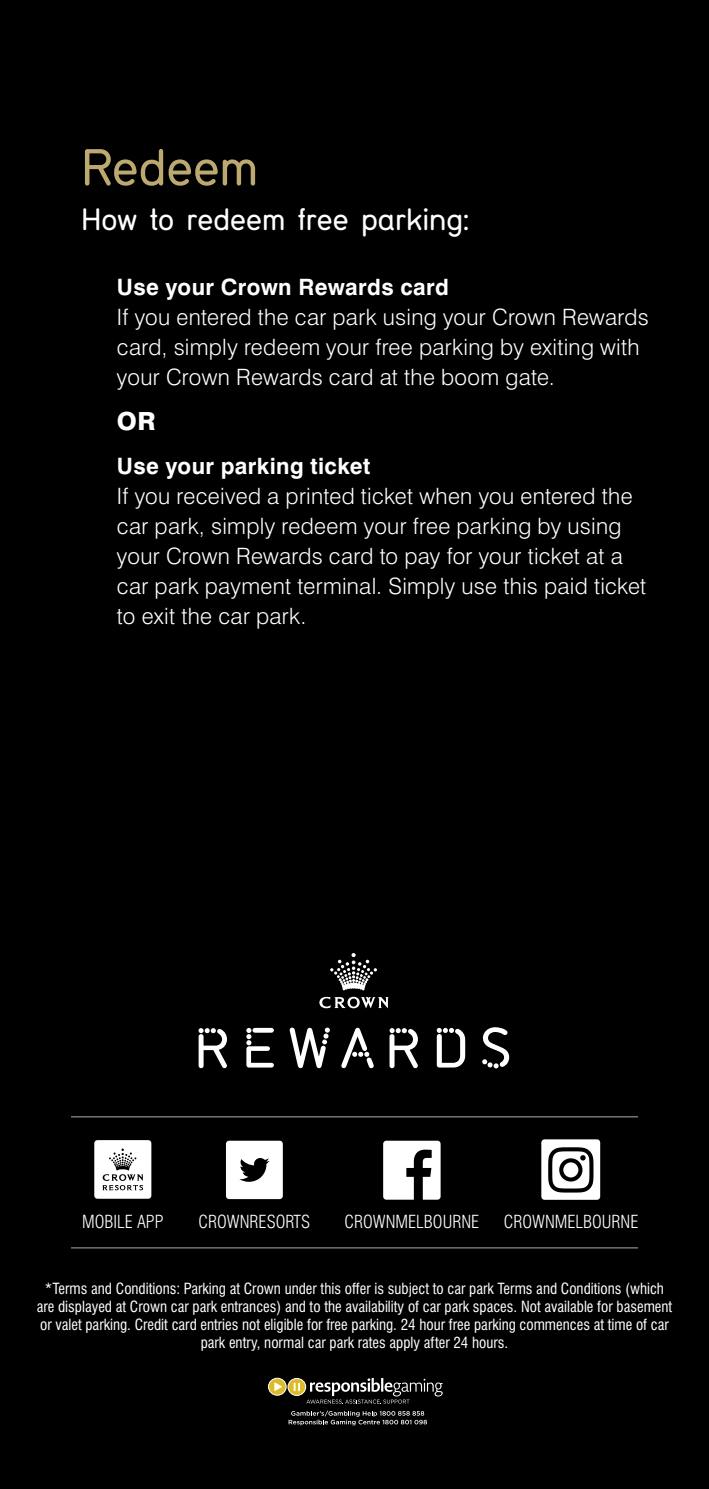
<style>
.page{position:relative;width:709px;height:1489px;background:#fff}
.page>*{position:absolute;margin:0;border:0;box-sizing:border-box;transform-origin:0 0}
.t1{font:50px "Gravostyle Basic";color:#bca970}
.t2{font:30px "Gravostyle Basic";color:#fff}
.t3{font:800 25px "Swiss 721 BT";color:#fff}
.t4{font:300 22.5px/30px "Swiss 721 BT";letter-spacing:.015em;color:#fff}
.t5{font:700 22.5px "Swiss 721 BT";letter-spacing:.015em;color:#fff}
.t6{font:300 condensed 17.75px "Swiss 721 BT";color:#fff}
.t7{font:condensed 15px/18px "Swiss 721 BT";color:#fff;text-align:center}
</style>
<div class="page">
<div style="left:0;top:0;width:709px;height:1488px;background:#000"></div>
<svg style="left:319px;top:996px;width:70px;height:12px"></svg>
<svg style="left:330px;top:953px;width:47px;height:37px"></svg>
<svg style="left:482px;top:1027px;width:28px;height:41px"></svg>
<svg style="left:198px;top:1028px;width:29px;height:40px"></svg>
<svg style="left:246px;top:1027px;width:28px;height:40px"></svg>
<svg style="left:289px;top:1027px;width:41px;height:41px"></svg>
<svg style="left:341px;top:1027px;width:33px;height:41px"></svg>
<svg style="left:389px;top:1028px;width:29px;height:40px"></svg>
<svg style="left:437px;top:1027px;width:28px;height:40px"></svg>
<hr style="left:71px;top:1247px;width:567px;height:1px;background:#939598">
<hr style="left:71px;top:1116px;width:567px;height:1px;background:#939598">
<div style="left:94px;top:1140px;width:57px;height:58px;background:#fff;border-radius:3px"></div>
<svg style="left:102px;top:1148px;width:41px;height:42px"></svg>
<svg style="left:226px;top:1140px;width:57px;height:58px;background:#d9d9d9"></svg>
<svg style="left:383px;top:1140px;width:57px;height:59px"></svg>
<svg style="left:541px;top:1139px;width:59px;height:60px"></svg>
<svg style="left:288px;top:1378px;width:18px;height:17px"></svg>
<div style="left:288px;top:1377px;width:18px;height:18px;border:1px solid #fff;border-radius:50%"></div>
<svg style="left:268px;top:1377px;width:18px;height:17px"></svg>
<div style="left:268px;top:1377px;width:18px;height:18px;border:1px solid #fff;border-radius:50%"></div>
<svg style="left:274px;top:1382px;width:8px;height:8px"></svg>
<svg style="left:294px;top:1382px;width:6px;height:8px"></svg>
<svg style="left:288px;top:1410px;width:139px;height:15px"></svg>
<svg style="left:306px;top:1377px;width:137px;height:26px"></svg>
<h1 class="t1" style="left:81px;top:135px;width:178px">Redeem</h1>
<h2 class="t2" style="left:81px;top:200px;width:389px">How to redeem free parking:</h2>
<h3 class="t5" style="left:117px;top:273px;width:333px">Use your Crown Rewards card</h3>
<h3 class="t4" style="left:117px;top:302px;width:533px">If you entered the car park using your Crown Rewards card, simply redeem your free parking by exiting with your Crown Rewards card at the boom gate.</h3>
<h3 class="t3" style="left:117px;top:405px;width:40px">OR</h3>
<h3 class="t5" style="left:117px;top:452px;width:255px">Use your parking ticket</h3>
<h3 class="t4" style="left:117px;top:480px;width:531px">If you received a printed ticket when you entered the car park, simply redeem your free parking by using your Crown Rewards card to pay for your ticket at a car park payment terminal. Simply use this paid ticket to exit the car park.</h3>
<p class="t6" style="left:82px;top:1211px;width:83px">MOBILE APP</p>
<p class="t6" style="left:198px;top:1211px;width:113px">CROWNRESORTS</p>
<p class="t6" style="left:344px;top:1211px;width:136px">CROWNMELBOURNE</p>
<p class="t6" style="left:504px;top:1211px;width:136px">CROWNMELBOURNE</p>
<p class="t7" style="left:37px;top:1278px;width:637px">*Terms and Conditions: Parking at Crown under this offer is subject to car park Terms and Conditions (which are displayed at Crown car park entrances) and to the availability of car park spaces. Not available for basement or valet parking. Credit card entries not eligible for free parking. 24 hour free parking commences at time of car park entry, normal car park rates apply after 24 hours.</p>
</div>
